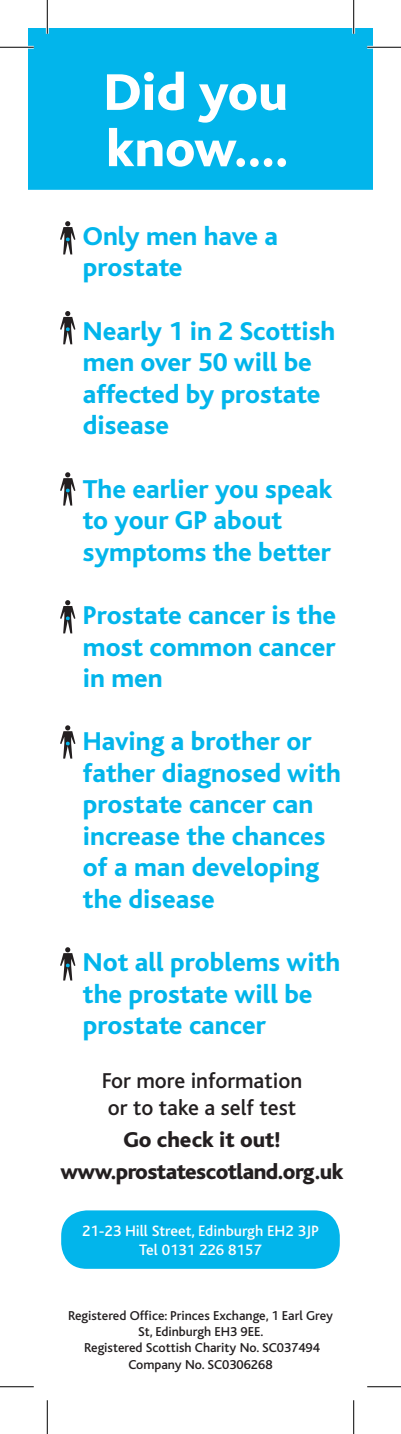
<style>
.page{position:relative;width:401px;height:1434px;background:#fff}
.page>*{position:absolute;margin:0;border:0;box-sizing:border-box;transform-origin:0 0}
.t1{font:800 54px/56.2px "Bliss";color:#fff}
.t2{font:800 27px/31.5px "Bliss";color:#02b5eb}
.t3{font:500 22.5px "Bliss";color:#231f20}
.t4{font:800 22.5px "Bliss";letter-spacing:-.025em;color:#231f20}
.t5{font:800 22.5px "Bliss";color:#231f20}
.t6{font:500 15.75px "Bliss";color:#fff}
.t7{font:500 13.5px/16.2px "Bliss";color:#231f20;text-align:center}
</style>
<div class="page">
<div style="left:28px;top:28px;width:345px;height:162px;background:#02b5eb"></div>
<div style="left:61px;top:1210px;width:279px;height:59px;background:#02b5eb;border-radius:26px"></div>
<svg style="left:60px;top:221px;width:15px;height:33px"></svg>
<svg style="left:60px;top:311px;width:15px;height:33px"></svg>
<svg style="left:60px;top:725px;width:15px;height:34px"></svg>
<svg style="left:60px;top:947px;width:15px;height:33px"></svg>
<svg style="left:60px;top:472px;width:15px;height:34px"></svg>
<svg style="left:60px;top:600px;width:15px;height:33px"></svg>
<hr style="left:0;top:46px;width:34px;height:3px;background:#fff">
<hr style="left:367px;top:46px;width:34px;height:3px;background:#fff">
<hr style="left:46px;top:0;width:3px;height:34px;background:#fff">
<hr style="left:352px;top:0;width:3px;height:34px;background:#fff">
<hr style="left:0;top:47px;width:34px;height:1px;background:#000">
<hr style="left:367px;top:47px;width:34px;height:1px;background:#000">
<hr style="left:0;top:1386px;width:34px;height:1px;background:#000">
<hr style="left:367px;top:1386px;width:34px;height:1px;background:#000">
<hr style="left:47px;top:0;width:1px;height:34px;background:#000">
<hr style="left:47px;top:1400px;width:1px;height:34px;background:#000">
<hr style="left:353px;top:0;width:1px;height:34px;background:#000">
<hr style="left:353px;top:1400px;width:1px;height:34px;background:#000">
<p class="t1" style="left:104px;top:65px;width:186px">Did you know....</p>
<p class="t2" style="left:83px;top:221px;width:197px">Only men have a prostate</p>
<p class="t2" style="left:83px;top:316px;width:254px">Nearly 1 in 2 Scottish men over 50 will be affected by prostate disease</p>
<p class="t2" style="left:83px;top:474px;width:251px">The earlier you speak to your GP about symptoms the better</p>
<p class="t2" style="left:83px;top:600px;width:254px;text-align:justify">Prostate cancer is the most common cancer in men</p>
<p class="t2" style="left:83px;top:726px;width:259px">Having a brother or father diagnosed with prostate cancer can increase the chances of a man developing the disease</p>
<p class="t2" style="left:83px;top:947px;width:259px">Not all problems with the prostate will be prostate cancer</p>
<p class="t3" style="left:102px;top:1069px;width:202px">For more information</p>
<p class="t3" style="left:108px;top:1096px;width:190px">or to take a self test</p>
<p class="t5" style="left:123px;top:1128px;width:159px">Go check it out!</p>
<p class="t4" style="left:60px;top:1159px;width:285px">www.prostatescotland.org.uk</p>
<p class="t6" style="left:82px;top:1223px;width:238px">21-23 Hill Street, Edinburgh EH2 3JP</p>
<p class="t6" style="left:139px;top:1242px;width:124px">Tel 0131 226 8157</p>
<p class="t7" style="left:68px;top:1308px;width:266px">Registered Office: Princes Exchange, 1 Earl Grey<br>St, Edinburgh EH3 9EE.</p>
<p class="t7" style="left:84px;top:1340px;width:237px">Registered Scottish Charity No. SC037494<br>Company No. SC0306268</p>
</div>
